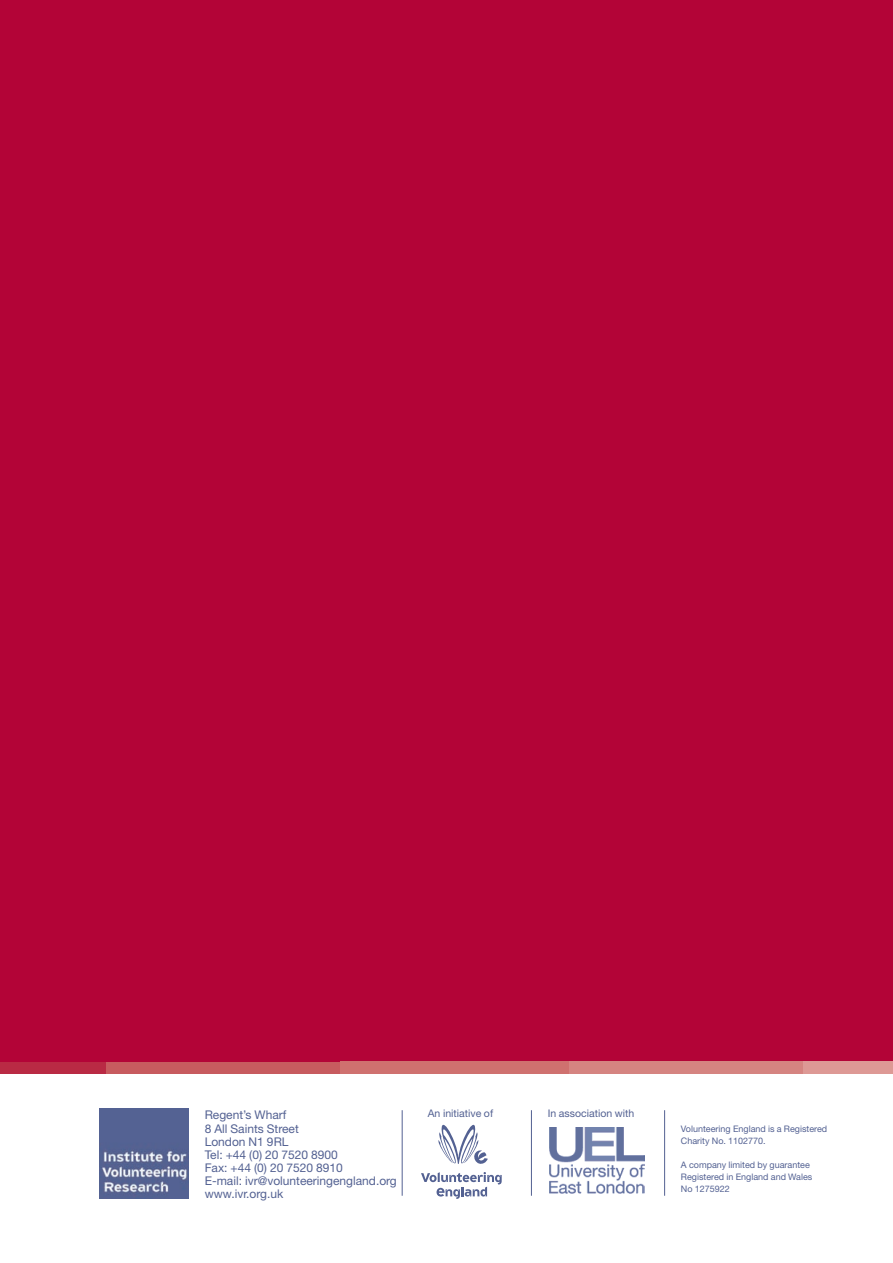
<style>
.page{position:relative;width:893px;height:1263px;background:#fff}
.page>*{position:absolute;margin:0;border:0;box-sizing:border-box;transform-origin:0 0}
.t1{font:12px/13px "Helvetica Neue";color:#536192}
.t2{font:10.5px "Helvetica Neue";color:#536192}
.t3{font:9px/12px "Helvetica Neue";color:#536192}
</style>
<div class="page">
<img style="left:99px;top:1109px;width:90px;height:89px">
<svg style="left:438px;top:1125px;width:50px;height:39px"></svg>
<svg style="left:421px;top:1172px;width:81px;height:27px"></svg>
<img style="left:549px;top:1127px;width:95px;height:67px">
<hr style="left:531px;top:1110px;width:1px;height:86px;background:#536192">
<hr style="left:664px;top:1110px;width:1px;height:86px;background:#536192">
<hr style="left:402px;top:1110px;width:1px;height:86px;background:#536192">
<div style="left:0;top:0;width:893px;height:1072px;background:#b30437"></div>
<div style="left:0;top:1062px;width:106px;height:12px;background:#b92a44"></div>
<div style="left:340px;top:1062px;width:234px;height:12px;background:#cf716f"></div>
<div style="left:569px;top:1062px;width:234px;height:12px;background:#d58481"></div>
<div style="left:803px;top:1062px;width:90px;height:12px;background:#dd9995"></div>
<div style="left:106px;top:1062px;width:234px;height:12px;background:#c75b5f"></div>
<p class="t1" style="left:205px;top:1110px;width:194px">Regent’s Wharf<br>8 All Saints Street<br>London N1 9RL<br>Tel: +44 (0) 20 7520 8900<br>Fax: +44 (0) 20 7520 8910<br>E-mail: ivr@volunteeringengland.org www.ivr.org.uk</p>
<p class="t2" style="left:428px;top:1109px;width:67px">An initiative of</p>
<p class="t2" style="left:548px;top:1109px;width:88px">In association with</p>
<p class="t3" style="left:681px;top:1124px;width:148px">Volunteering England is a Registered<br>Charity No. 1102770.</p>
<p class="t3" style="left:681px;top:1160px;width:133px">A company limited by guarantee<br>Registered in England and Wales<br>No 1275922</p>
</div>
